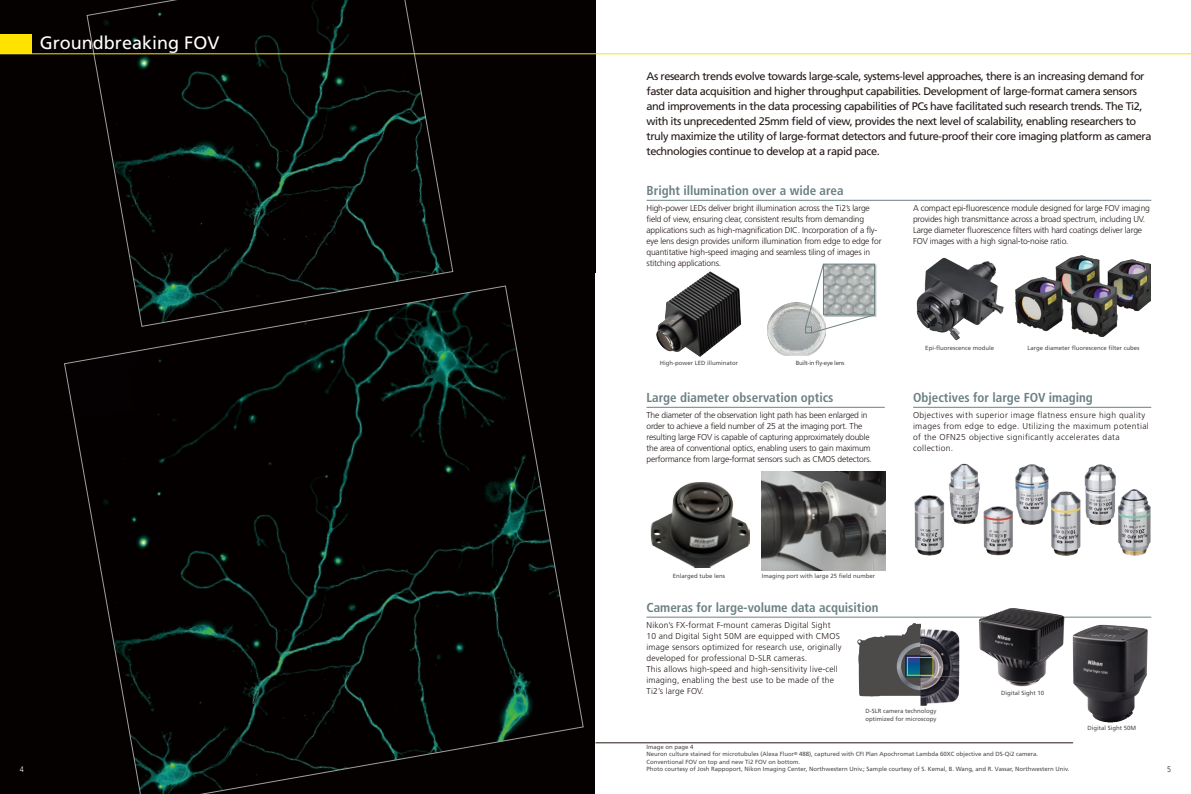
<style>
.page{position:relative;width:1191px;height:794px;background:#fff}
.page>*{position:absolute;margin:0;border:0;box-sizing:border-box;transform-origin:0 0}
.t1{font:18px "Frutiger LT Std";color:#fff}
.t2{font:700 condensed 13px "Frutiger LT Std";color:#6b8184}
.t3{font:11px/15px "Frutiger LT Std";letter-spacing:-.04em;color:#231916}
.t4{font:300 8.5px/11px "Frutiger LT Std";letter-spacing:-.02em;color:#231916}
.t5{font:300 8.5px/11px "Frutiger LT Std";letter-spacing:.02em;color:#231916}
.t6{font:300 8.5px/11px "Frutiger LT Std";letter-spacing:.04em;color:#231916}
.t7{font:300 8px "Frutiger LT Std";color:#231916;scale:.9 1}
.t8{font:300 8px "Frutiger LT Std";color:#fff;scale:.9 1}
.t9{font:6px/7.5px "Frutiger LT Std";color:#4d4a4a}
.t10{font:6px "Frutiger LT Std";letter-spacing:-.04em;color:#4d4a4a}
</style>
<div class="page">
<div style="left:0;top:0;width:595px;height:794px;background:#050101"></div>
<svg style="left:64px;top:285px;width:520px;height:509px"></svg>
<svg style="left:86px;top:0;width:367px;height:327px"></svg>
<hr style="left:913px;top:407px;width:238px;height:1px;background:#6b8184">
<hr style="left:646px;top:200px;width:505px;height:1px;background:#6b8184">
<hr style="left:646px;top:407px;width:238px;height:1px;background:#6b8184">
<hr style="left:646px;top:617px;width:505px;height:1px;background:#6b8184">
<img style="left:1015px;top:255px;width:136px;height:82px">
<img style="left:656px;top:271px;width:85px;height:86px">
<img style="left:761px;top:471px;width:124px;height:99px">
<img style="left:767px;top:302px;width:58px;height:54px">
<div style="left:824px;top:265px;width:52px;height:52px;background:#6f8487"></div>
<svg style="left:805px;top:264px;width:69px;height:69px"></svg>
<img style="left:650px;top:482px;width:100px;height:86px">
<hr style="left:595px;top:742px;width:478px;height:1px;background:#231916">
<div style="left:0;top:34px;width:31px;height:20px;background:#ffe200"></div>
<hr style="left:0;top:53px;width:1191px;height:1px;background:#ffe200">
<img style="left:916px;top:257px;width:87px;height:83px">
<img style="left:978px;top:608px;width:86px;height:78px">
<img style="left:920px;top:629px;width:40px;height:77px">
<svg style="left:857px;top:623px;width:76px;height:73px"></svg>
<img style="left:914px;top:463px;width:237px;height:93px">
<img style="left:1072px;top:624px;width:75px;height:98px">
<h1 class="t1" style="left:40px;top:32px;width:181px">Groundbreaking FOV</h1>
<p class="t8" style="left:20px;top:765px;width:6px">4</p>
<p class="t3" style="left:646px;top:69px;width:506px">As research trends evolve towards large-scale, systems-level approaches, there is an increasing demand for faster data acquisition and higher throughput capabilities. Development of large-format camera sensors and improvements in the data processing capabilities of PCs have facilitated such research trends. The Ti2, with its unprecedented 25mm field of view, provides the next level of scalability, enabling researchers to truly maximize the utility of large-format detectors and future-proof their core imaging platform as camera technologies continue to develop at a rapid pace.</p>
<h2 class="t2" style="left:646px;top:183px;width:198px">Bright illumination over a wide area</h2>
<p class="t4" style="left:646px;top:203px;width:237px">High-power LEDs deliver bright illumination across the Ti2’s large field of view, ensuring clear, consistent results from demanding applications such as high-magnification DIC. Incorporation of a fly&shy;eye lens design provides uniform illumination from edge to edge for quantitative high-speed imaging and seamless tiling of images in stitching applications.</p>
<p class="t4" style="left:913px;top:203px;width:238px">A compact epi-fluorescence module designed for large FOV imaging provides high transmittance across a broad spectrum, including UV.<br>Large diameter fluorescence filters with hard coatings deliver large FOV images with a high signal-to-noise ratio.</p>
<p class="t9" style="left:659px;top:359px;width:80px">High-power LED illuminator</p>
<p class="t10" style="left:795px;top:359px;width:50px">Built-in fly-eye lens</p>
<h2 class="t2" style="left:646px;top:390px;width:188px">Large diameter observation optics</h2>
<p class="t4" style="left:646px;top:410px;width:227px">The diameter of the observation light path has been enlarged in order to achieve a field number of 25 at the imaging port. The resulting large FOV is capable of capturing approximately double the area of conventional optics, enabling users to gain maximum performance from large-format sensors such as CMOS detectors.</p>
<p class="t9" style="left:925px;top:344px;width:70px">Epi-fluorescence module</p>
<p class="t9" style="left:1027px;top:344px;width:114px">Large diameter fluorescence filter cubes</p>
<h2 class="t2" style="left:913px;top:390px;width:181px">Objectives for large FOV imaging</h2>
<p class="t6" style="left:913px;top:410px;width:237px">Objectives with superior image flatness ensure high quality images from edge to edge. Utilizing the maximum potential of the OFN25 objective significantly accelerates data collection.</p>
<p class="t9" style="left:672px;top:572px;width:54px">Enlarged tube lens</p>
<p class="t9" style="left:761px;top:572px;width:115px">Imaging port with large 25 field number</p>
<h2 class="t2" style="left:646px;top:600px;width:233px">Cameras for large-volume data acquisition</h2>
<p class="t5" style="left:646px;top:619px;width:196px">Nikon’s FX-format F-mount cameras Digital Sight 10 and Digital Sight 50M are equipped with CMOS image sensors optimized for research use, originally developed for professional D-SLR cameras.<br>This allows high-speed and high-sensitivity live-cell imaging, enabling the best use to be made of the Ti2’s large FOV.</p>
<p class="t9" style="left:865px;top:707px;width:73px">D-SLR camera technology optimized for microscopy</p>
<p class="t9" style="left:1001px;top:689px;width:45px">Digital Sight 10</p>
<p class="t9" style="left:646px;top:743px;width:424px">Image on page 4<br>Neuron culture stained for microtubules (Alexa Fluor<sup>®</sup> 488), captured with CFI Plan Apochromat Lambda 60XC objective and DS-Qi2 camera.<br>Conventional FOV on top and new Ti2 FOV on bottom.<br>Photo courtesy of Josh Rappoport, Nikon Imaging Center, Northwestern Univ.; Sample courtesy of S. Kemal, B. Wang, and R. Vassar, Northwestern Univ.</p>
<p class="t9" style="left:1087px;top:724px;width:50px">Digital Sight 50M</p>
<p class="t7" style="left:1167px;top:765px;width:6px">5</p>
</div>
